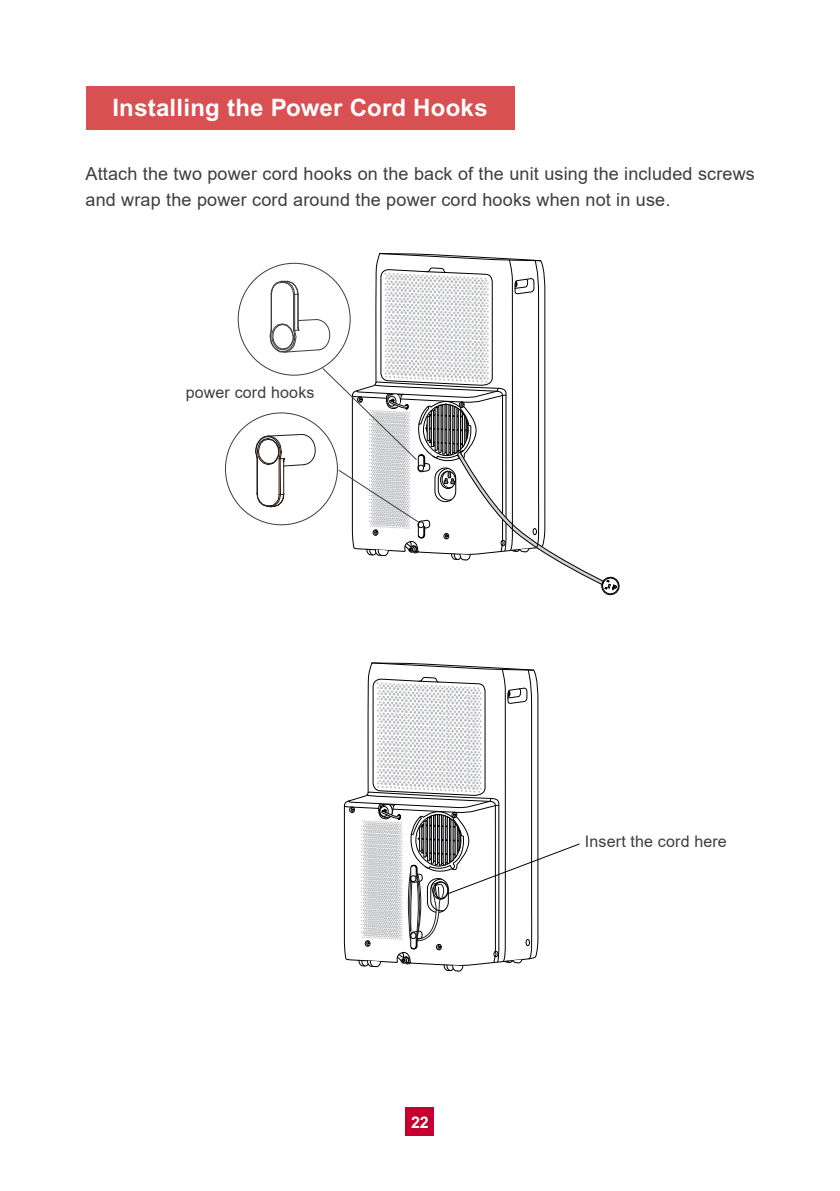
<style>
.page{position:relative;width:840px;height:1191px;background:#fff}
.page>*{position:absolute;margin:0;border:0;box-sizing:border-box;transform-origin:0 0}
.t1{font:700 24px "Arial";letter-spacing:.01em;color:#fff}
.t2{font:18px/26px "Arial";letter-spacing:.01em;color:#3e3e3f}
.t3{font:16px "Arial";letter-spacing:.01em;color:#3e3e3f}
.t4{font:700 16px "Arial";color:#fff}
</style>
<div class="page">
<div style="left:405px;top:1107px;width:29px;height:28px;background:#c5002e"></div>
<div style="left:86px;top:86px;width:428px;height:44px;background:#d95053"></div>
<svg style="left:344px;top:662px;width:236px;height:310px"></svg>
<svg style="left:250px;top:253px;width:370px;height:343px"></svg>
<h1 class="t1" style="left:112px;top:94px;width:376px">Installing the Power Cord Hooks</h1>
<p class="t2" style="left:85px;top:160px;width:670px">Attach the two power cord hooks on the back of the unit using the included screws and wrap the power cord around the power cord hooks when not in use.</p>
<p class="t3" style="left:186px;top:381px;width:130px">power cord hooks</p>
<p class="t4" style="left:411px;top:1112px;width:19px">22</p>
<p class="t3" style="left:584px;top:830px;width:143px">Insert the cord here</p>
</div>
